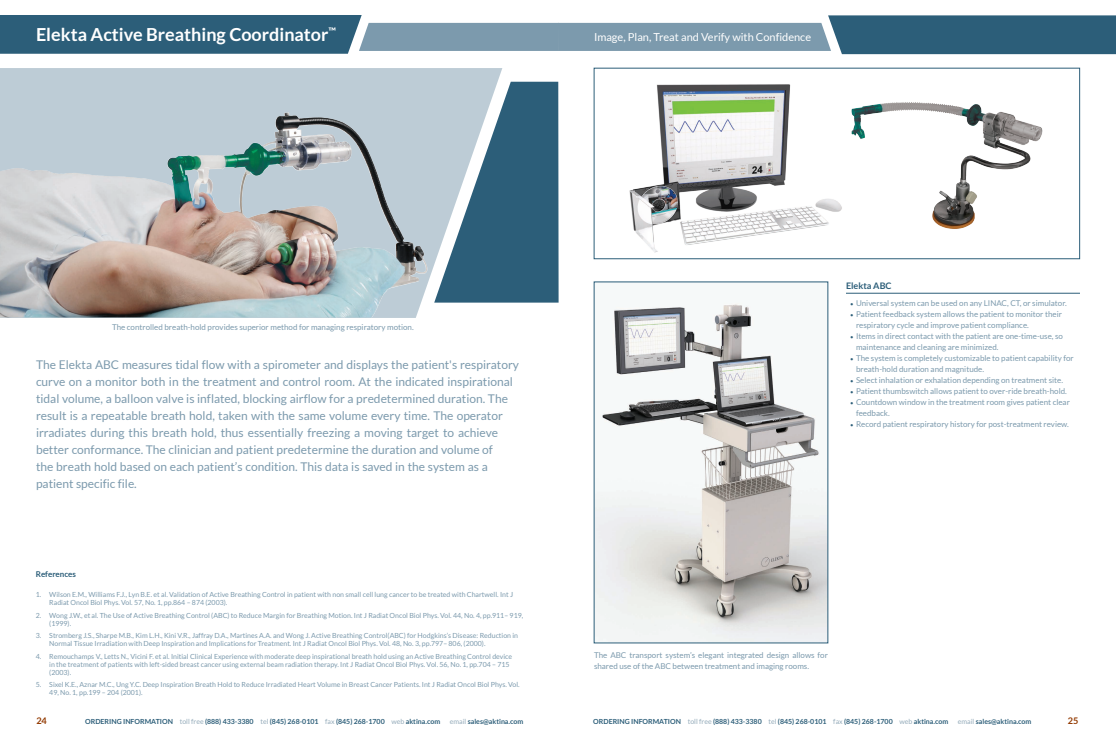
<style>
.page{position:relative;width:1116px;height:738px;background:#fff}
.page>*{position:absolute;margin:0;border:0;box-sizing:border-box;transform-origin:0 0}
.Section_Header{font:700 18px "Lato";color:#fff}
.Intro_body_copy{font:12px/17px "Lato";color:#7c9aad}
.Section_subhead_-_de{font:11px "Lato";color:#fff}
.t1{font:700 9.1px "Lato";color:#933b03}
.Head_with_Rule{font:700 9px "Lato";color:#2c5e79}
.Text{font:8px/11px "Lato";color:#7c9aad}
.Caption_-_Right_Alig{font:8px "Lato";color:#7c9aad}
.Head_w_o_rule{font:700 8px "Lato";color:#2c5e79}
.t2{font:7px/8px "Lato";color:#7c9aad}
.t3{font:700 7px "Lato";color:#2c5e79}
.s1{font-size:6px;color:#2c5e79}
.s2{font-weight:400;color:#94abba}
</style>
<div class="page">
<img style="left:0;top:68px;width:502px;height:249px">
<svg style="left:434px;top:82px;width:125px;height:221px;background:#60859a"></svg>
<svg style="left:0;top:15px;width:1116px;height:39px;background:#60859a"></svg>
<img style="left:596px;top:303px;width:230px;height:338px">
<img style="left:629px;top:84px;width:414px;height:169px">
<div style="left:594px;top:68px;width:486px;height:191px;border:1px solid #2c5e79"></div>
<hr style="left:846px;top:293px;width:234px;height:1px;background:#2c5e79">
<p class="Section_Header" style="left:36px;top:24px;width:302px">Elekta Active Breathing Coordinator<sup>™</sup></p>
<p class="Section_subhead_-_de" style="left:594px;top:31px;width:219px">Image, Plan, Treat and Verify with Confidence</p>
<p class="Caption_-_Right_Alig" style="left:112px;top:323px;width:303px">The controlled breath-hold provides superior method for managing respiratory motion.</p>
<p class="Intro_body_copy" style="left:36px;top:356px;width:484px">The Elekta ABC measures tidal flow with a spirometer and displays the patient's respiratory curve on a monitor both in the treatment and control room. At the indicated inspirational tidal volume, a balloon valve is inflated, blocking airflow for a predetermined duration. The result is a repeatable breath hold, taken with the same volume every time. The operator irradiates during this breath hold, thus essentially freezing a moving target to achieve better conformance. The clinician and patient predetermine the duration and volume of<br>the breath hold based on each patient’s condition. This data is saved in the system as a patient specific file.</p>
<p class="Head_w_o_rule" style="left:36px;top:570px;width:42px">References</p>
<p class="t2" style="left:49px;top:591px;width:465px;text-indent:-14px">1. Wilson E.M., Williams F.J., Lyn B.E. et al. Validation of Active Breathing Control in patient with non small cell lung cancer to be treated with Chartwell. Int J<br>Radiat Oncol Biol Phys. Vol. 57, No. 1, pp.864 – 874 (2003).</p>
<p class="t2" style="left:49px;top:611px;width:475px;text-indent:-14px">2. Wong J.W., et al. The Use of Active Breathing Control (ABC) to Reduce Margin for Breathing Motion. Int J Radiat Oncol Biol Phys. Vol. 44, No. 4, pp.911– 919, (1999).</p>
<p class="t2" style="left:49px;top:632px;width:470px;text-indent:-14px">3. Stromberg J.S., Sharpe M.B., Kim L.H., Kini V.R., Jaffray D.A., Martines A.A. and Wong J. Active Breathing Control(ABC) for Hodgkins’s Disease: Reduction in<br>Normal Tissue Irradiation with Deep Inspiration and Implications for Treatment. Int J Radiat Oncol Biol Phys. Vol. 48, No. 3, pp.797– 806, (2000).</p>
<p class="t2" style="left:49px;top:652px;width:464px;text-indent:-14px">4. Remouchamps V., Letts N., Vicini F. et al. Initial Clinical Experience with moderate deep inspirational breath hold using an Active Breathing Control device in the treatment of patients with left-sided breast cancer using external beam radiation therapy. Int J Radiat Oncol Biol Phys. Vol. 56, No. 1, pp.704 – 715 (2003).</p>
<p class="t2" style="left:49px;top:681px;width:472px;text-indent:-14px">5. Sixel K.E., Aznar M.C., Ung Y.C. Deep Inspiration Breath Hold to Reduce Irradiated Heart Volume in Breast Cancer Patients. Int J Radiat Oncol Biol Phys. Vol.<br>49, No. 1, pp.199 – 204 (2001).</p>
<p class="Head_with_Rule" style="left:846px;top:281px;width:47px">Elekta ABC</p>
<p class="Text" style="left:850px;top:298px;width:218px"><span class="s1">•</span> Universal system can be used on any LINAC, CT, or simulator.</p>
<p class="Text" style="left:856px;top:309px;width:207px;text-indent:-6px"><span class="s1">•</span> Patient feedback system allows the patient to monitor their respiratory cycle and improve patient compliance.</p>
<p class="Text" style="left:856px;top:331px;width:209px;text-indent:-6px"><span class="s1">•</span> Items in direct contact with the patient are one-time-use, so maintenance and cleaning are minimized.</p>
<p class="Text" style="left:856px;top:353px;width:219px;text-indent:-6px"><span class="s1">•</span> The system is completely customizable to patient capability for breath-hold duration and magnitude.</p>
<p class="Text" style="left:850px;top:375px;width:215px"><span class="s1">•</span> Select inhalation or exhalation depending on treatment site.</p>
<p class="Text" style="left:850px;top:386px;width:218px"><span class="s1">•</span> Patient thumbswitch allows patient to over-ride breath-hold.</p>
<p class="Text" style="left:856px;top:397px;width:215px;text-indent:-6px"><span class="s1">•</span> Countdown window in the treatment room gives patient clear feedback.</p>
<p class="Text" style="left:850px;top:419px;width:220px"><span class="s1">•</span> Record patient respiratory history for post-treatment review.</p>
<p class="Text" style="left:594px;top:649px;width:235px">The ABC transport system’s elegant integrated design allows for shared use of the ABC between treatment and imaging rooms.</p>
<h3 class="t1" style="left:36px;top:716px;width:12px">24</h3>
<p class="t3" style="left:85px;top:717px;width:357px">ORDERING INFORMATION <span class="s2">toll free</span> (888) 433-3380 <span class="s2">tel</span> (845) 268-0101 <span class="s2">fax</span> (845) 268-1700 <span class="s2">web</span> aktina.com</p>
<p class="t3" style="left:450px;top:717px;width:75px"><span class="s2">email</span> sales@aktina.com</p>
<p class="t3" style="left:593px;top:717px;width:357px">ORDERING INFORMATION <span class="s2">toll free</span> (888) 433-3380 <span class="s2">tel</span> (845) 268-0101 <span class="s2">fax</span> (845) 268-1700 <span class="s2">web</span> aktina.com</p>
<p class="t3" style="left:958px;top:717px;width:75px"><span class="s2">email</span> sales@aktina.com</p>
<h3 class="t1" style="left:1068px;top:716px;width:12px">25</h3>
</div>
